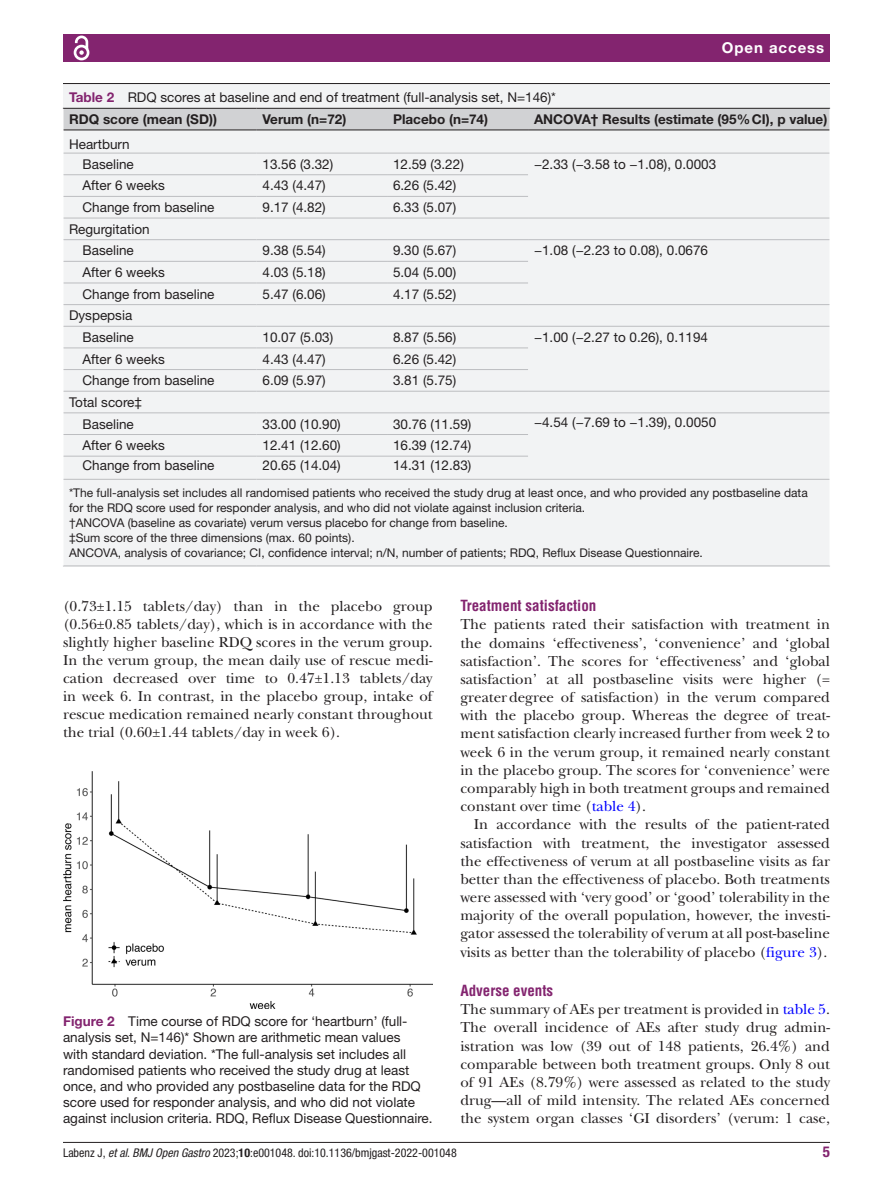
<style>
.page{position:relative;width:893px;height:1191px;background:#fff}
.page>*{position:absolute;margin:0;border:0;box-sizing:border-box;transform-origin:0 0}
.t1{font:15px/18.1px "New Baskerville";color:#231f20;text-align:justify}
.t2{font:700 condensed 15px "Helvetica LT Std";color:#83246f}
.t3{font:700 15px "Helvetica Neue LT Std";letter-spacing:.065em;color:#fff}
.t4{font:700 condensed 15px "Helvetica Neue LT Std";color:#83246f}
.t5{font:13.5px/16.2px "Helvetica Neue LT Std";color:#231f20}
.t6{font:700 13.5px "Helvetica Neue LT Std";color:#231f20}
.t7{font:12px/15px "Helvetica Neue LT Std";color:#231f20}
.t8{font:condensed 12px "Helvetica Neue LT Std";color:#231f20}
.s1{font-weight:700;color:#83246f}
.s2{font-weight:700}
.s3{color:#00f}
.s4{font-style:italic}
</style>
<div class="page">
<hr style="left:63px;top:1142px;width:767px;height:1px;background:#231f20">
<div style="left:63px;top:34px;width:767px;height:28px;background:#83246f"></div>
<svg style="left:73px;top:35px;width:17px;height:26px"></svg>
<img style="left:63px;top:771px;width:370px;height:237px">
<div style="left:63px;top:84px;width:767px;height:482px;background:#f2f3f4"></div>
<hr style="left:63px;top:83px;width:767px;height:1px;background:#231f20">
<hr style="left:528px;top:479px;width:302px;height:1px;background:#bcbdc0">
<hr style="left:256px;top:479px;width:131px;height:1px;background:#bcbdc0">
<hr style="left:63px;top:479px;width:194px;height:1px;background:#bcbdc0">
<hr style="left:387px;top:479px;width:141px;height:1px;background:#bcbdc0">
<hr style="left:63px;top:565px;width:193px;height:1px;background:#bcbdc0">
<hr style="left:256px;top:565px;width:131px;height:1px;background:#bcbdc0">
<hr style="left:387px;top:565px;width:141px;height:1px;background:#bcbdc0">
<hr style="left:528px;top:565px;width:302px;height:1px;background:#bcbdc0">
<hr style="left:63px;top:479px;width:1px;height:87px;background:#fff">
<svg style="left:63px;top:108px;width:768px;height:371px"></svg>
<p class="t3" style="left:722px;top:39px;width:104px">Open access</p>
<p class="t5" style="left:69px;top:86px;width:488px;line-height:22px"><span class="s1">Table 2</span> RDQ scores at baseline and end of treatment (full-analysis set, N=146)*<br><span class="s2">RDQ score (mean (SD))</span></p>
<p class="t6" style="left:262px;top:111px;width:85px">Verum (n=72)</p>
<p class="t6" style="left:393px;top:111px;width:97px">Placebo (n=74)</p>
<p class="t6" style="left:534px;top:111px;width:295px">ANCOVA† Results (estimate (95%CI), p value)</p>
<p class="t5" style="left:69px;top:134px;width:66px;line-height:20.1px;text-align:right">Heartburn<br>Baseline</p>
<p class="t5" style="left:262px;top:156px;width:72px">13.56 (3.32)</p>
<p class="t5" style="left:393px;top:156px;width:72px">12.59 (3.22)</p>
<p class="t5" style="left:534px;top:156px;width:184px">−2.33 (−3.58 to −1.08), 0.0003</p>
<p class="t5" style="left:82px;top:177px;width:84px">After 6 weeks</p>
<p class="t5" style="left:262px;top:177px;width:65px">4.43 (4.47)</p>
<p class="t5" style="left:393px;top:177px;width:65px">6.26 (5.42)</p>
<p class="t5" style="left:82px;top:199px;width:134px">Change from baseline</p>
<p class="t5" style="left:262px;top:199px;width:65px">9.17 (4.82)</p>
<p class="t5" style="left:393px;top:199px;width:65px">6.33 (5.07)</p>
<p class="t5" style="left:69px;top:218px;width:82px;line-height:21.6px;text-align:center">Regurgitation<br>Baseline</p>
<p class="t5" style="left:262px;top:242px;width:65px">9.38 (5.54)</p>
<p class="t5" style="left:393px;top:242px;width:65px">9.30 (5.67)</p>
<p class="t5" style="left:534px;top:242px;width:176px">−1.08 (−2.23 to 0.08), 0.0676</p>
<p class="t5" style="left:82px;top:264px;width:84px">After 6 weeks</p>
<p class="t5" style="left:262px;top:264px;width:65px">4.03 (5.18)</p>
<p class="t5" style="left:393px;top:264px;width:65px">5.04 (5.00)</p>
<p class="t5" style="left:82px;top:285px;width:134px">Change from baseline</p>
<p class="t5" style="left:262px;top:285px;width:65px">5.47 (6.06)</p>
<p class="t5" style="left:393px;top:285px;width:65px">4.17 (5.52)</p>
<p class="t5" style="left:69px;top:304px;width:66px;line-height:21.6px;text-align:right">Dyspepsia<br>Baseline</p>
<p class="t5" style="left:262px;top:329px;width:72px">10.07 (5.03)</p>
<p class="t5" style="left:393px;top:329px;width:65px">8.87 (5.56)</p>
<p class="t5" style="left:534px;top:329px;width:176px">−1.00 (−2.27 to 0.26), 0.1194</p>
<p class="t5" style="left:82px;top:350px;width:84px">After 6 weeks</p>
<p class="t5" style="left:262px;top:350px;width:65px">4.43 (4.47)</p>
<p class="t5" style="left:393px;top:350px;width:65px">6.26 (5.42)</p>
<p class="t5" style="left:82px;top:372px;width:134px">Change from baseline</p>
<p class="t5" style="left:262px;top:372px;width:65px">6.09 (5.97)</p>
<p class="t5" style="left:393px;top:372px;width:65px">3.81 (5.75)</p>
<p class="t5" style="left:69px;top:391px;width:75px;line-height:21.6px;text-align:center">Total score‡<br>Baseline</p>
<p class="t5" style="left:262px;top:415px;width:80px">33.00 (10.90)</p>
<p class="t5" style="left:393px;top:415px;width:80px">30.76 (11.59)</p>
<p class="t5" style="left:534px;top:414px;width:184px">−4.54 (−7.69 to −1.39), 0.0050</p>
<p class="t5" style="left:82px;top:437px;width:84px">After 6 weeks</p>
<p class="t5" style="left:262px;top:437px;width:80px">12.41 (12.60)</p>
<p class="t5" style="left:393px;top:437px;width:80px">16.39 (12.74)</p>
<p class="t5" style="left:82px;top:457px;width:134px">Change from baseline</p>
<p class="t5" style="left:262px;top:457px;width:80px">20.65 (14.04)</p>
<p class="t5" style="left:393px;top:457px;width:80px">14.31 (12.83)</p>
<p class="t7" style="left:69px;top:485px;width:740px">*The full-analysis set includes all randomised patients who received the study drug at least once, and who provided any postbaseline data for the RDQ score used for responder analysis, and who did not violate against inclusion criteria.<br>†ANCOVA (baseline as covariate) verum versus placebo for change from baseline.<br>‡Sum score of the three dimensions (max. 60 points).<br>ANCOVA, analysis of covariance; CI, confidence interval; n/N, number of patients; RDQ, Reflux Disease Questionnaire.</p>
<p class="t1" style="left:63px;top:597px;width:371px">(0.73±1.15 tablets/day) than in the placebo group (0.56±0.85 tablets/day), which is in accordance with the slightly higher baseline RDQ scores in the verum group.<br>In the verum group, the mean daily use of rescue medi&shy;cation decreased over time to 0.47±1.13 tablets/day in week 6. In contrast, in the placebo group, intake of rescue medication remained nearly constant throughout the trial (0.60±1.44 tablets/day in week 6).</p>
<p class="t2" style="left:460px;top:596px;width:137px">Treatment satisfaction</p>
<p class="t1" style="left:460px;top:615px;width:371px">The patients rated their satisfaction with treatment in the domains ‘effectiveness’, ‘convenience’ and ‘global satisfaction’. The scores for ‘effectiveness’ and ‘global satisfaction’ at all postbaseline visits were higher (= greaterdegree of satisfaction) in the verum compared with the placebo group. Whereas the degree of treat&shy;ment satisfaction clearly increased further from week 2 to week 6 in the verum group, it remained nearly constant in the placebo group. The scores for ‘convenience’ were comparably high in both treatment groups and remained constant over time (<span class="s3">table 4</span>).</p>
<p class="t1" style="left:460px;top:815px;width:371px;text-indent:14px">In accordance with the results of the patient-rated satisfaction with treatment, the investigator assessed the effectiveness of verum at all postbaseline visits as far better than the effectiveness of placebo. Both treatments were assessed with ‘very good’ or ‘good’ tolerability in the majority of the overall population, however, the investi&shy;gator assessed the tolerability of verum at all post-baseline visits as better than the tolerability of placebo (<span class="s3">figure 3</span>).</p>
<p class="t2" style="left:460px;top:981px;width:94px">Adverse events</p>
<p class="t1" style="left:460px;top:1000px;width:371px">The summary of AEs per treatment is provided in <span class="s3">table 5</span>.<br>The overall incidence of AEs after study drug admin&shy;istration was low (39 out of 148 patients, 26.4%) and comparable between both treatment groups. Only 8 out of 91 AEs (8.79%) were assessed as related to the study drug—all of mild intensity. The related AEs concerned the system organ classes ‘GI disorders’ (verum: 1 case,</p>
<p class="t5" style="left:63px;top:1013px;width:371px"><span class="s1">Figure 2</span> Time course of RDQ score for ‘heartburn’ (full&shy;analysis set, N=146)* Shown are arithmetic mean values<br>with standard deviation. *The full-analysis set includes all randomised patients who received the study drug at least once, and who provided any postbaseline data for the RDQ score used for responder analysis, and who did not violate against inclusion criteria. RDQ, Reflux Disease Questionnaire.</p>
<p class="t8" style="left:63px;top:1145px;width:395px">Labenz J, <span class="s4">et al</span>. <span class="s4">BMJ Open Gastro</span> 2023;<span class="s2">10</span>:e001048. doi:10.1136/bmjgast-2022-001048</p>
<p class="t4" style="left:823px;top:1142px;width:9px">5</p>
</div>
